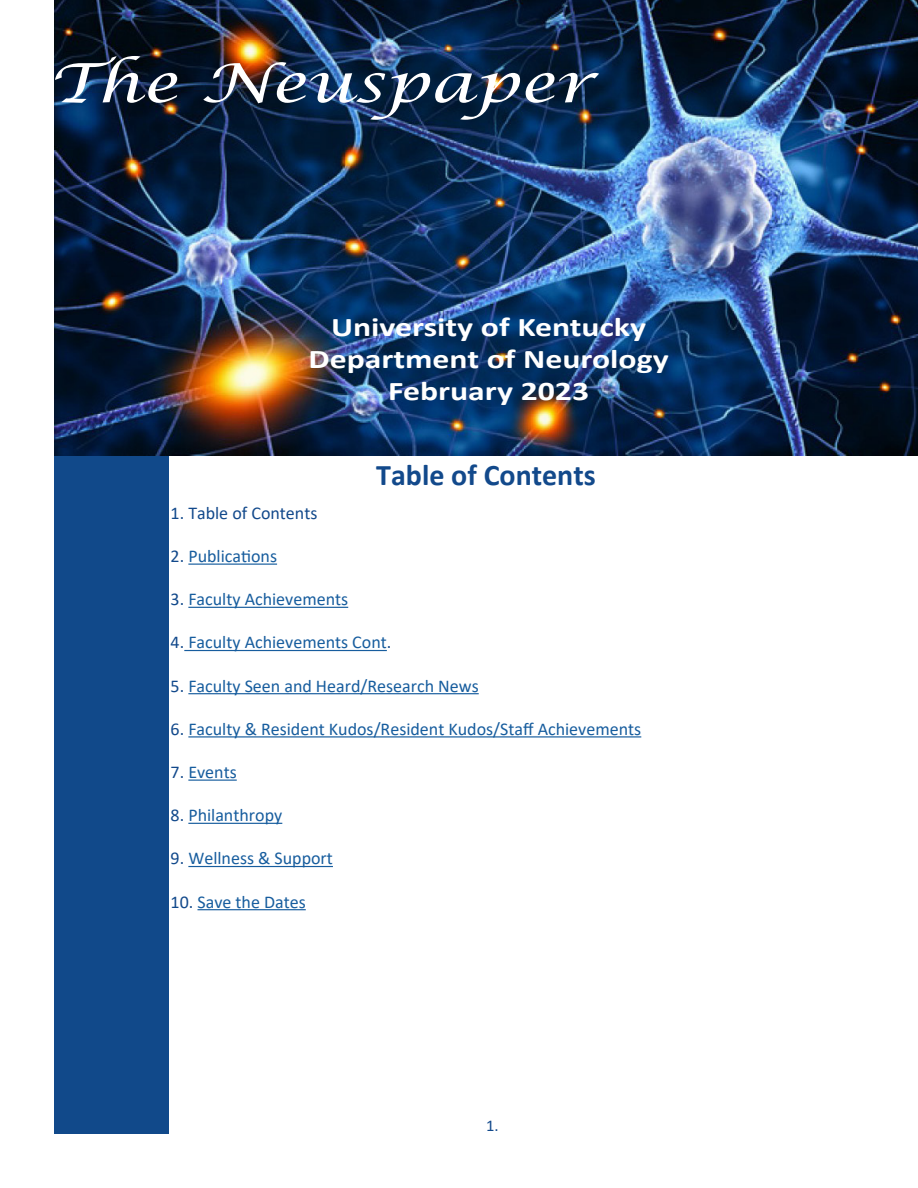
<style>
.page{position:relative;width:918px;height:1188px;background:#fff}
.page>*{position:absolute;margin:0;border:0;box-sizing:border-box;transform-origin:0 0}
.t1{font:italic 54px "Lucida Calligraphy";color:#fff;scale:1.25 1}
.Headers{font:700 30px "Calibri";color:#12498b}
.t2{font:700 27px "Calibri";color:#fff;scale:1.25 1}
.Font{font:18px "Calibri";color:#175d9e}
.Font-2{font:18px "Calibri";color:#12498b}
.t3{font:16.5px "Calibri";color:#12498b}
.s1{color:#12498b}
</style>
<div class="page">
<div style="left:54px;top:456px;width:114px;height:678px;background:#11498a"></div>
<img style="left:54px;top:0;width:864px;height:456px">
<hr style="left:188px;top:564px;width:89px;height:1px;background:#175d9e">
<hr style="left:188px;top:607px;width:160px;height:1px;background:#175d9e">
<hr style="left:184px;top:650px;width:203px;height:1px;background:#175d9e">
<hr style="left:188px;top:693px;width:291px;height:1px;background:#175d9e">
<hr style="left:188px;top:736px;width:453px;height:2px;background:#175d9e">
<hr style="left:188px;top:780px;width:49px;height:1px;background:#175d9e">
<hr style="left:188px;top:823px;width:94px;height:1px;background:#175d9e">
<hr style="left:188px;top:866px;width:145px;height:1px;background:#175d9e">
<hr style="left:197px;top:909px;width:109px;height:1px;background:#175d9e">
<p class="t1" style="left:49px;top:50px;width:437px">The Neuspaper</p>
<p class="t2" style="left:331px;top:308px;width:253px">University of Kentucky</p>
<p class="t2" style="left:308px;top:340px;width:290px">Department of Neurology</p>
<p class="t2" style="left:388px;top:372px;width:162px">February 2023</p>
<p class="Headers" style="left:376px;top:454px;width:221px">Table of Contents</p>
<p class="Font-2" style="left:171px;top:500px;width:148px">1. Table of Contents</p>
<p class="Font" style="left:171px;top:544px;width:108px"><span class="s1">2.</span> Publications</p>
<p class="Font" style="left:171px;top:587px;width:179px"><span class="s1">3.</span> Faculty Achievements</p>
<p class="Font" style="left:171px;top:630px;width:222px"><span class="s1">4.</span> Faculty Achievements Cont<span class="s1">.</span></p>
<p class="Font" style="left:171px;top:673px;width:310px"><span class="s1">5.</span> Faculty Seen and Heard/Research News</p>
<p class="Font" style="left:171px;top:716px;width:472px"><span class="s1">6.</span> Faculty &amp; Resident Kudos/Resident Kudos/Staff Achievements</p>
<p class="Font" style="left:171px;top:760px;width:68px"><span class="s1">7.</span> Events</p>
<p class="Font" style="left:171px;top:803px;width:113px"><span class="s1">8.</span> Philanthropy</p>
<p class="Font" style="left:171px;top:846px;width:164px"><span class="s1">9.</span> Wellness &amp; Support</p>
<p class="Font" style="left:171px;top:889px;width:137px"><span class="s1">10.</span> Save the Dates</p>
<p class="t3" style="left:486px;top:1114px;width:14px">1.</p>
</div>
